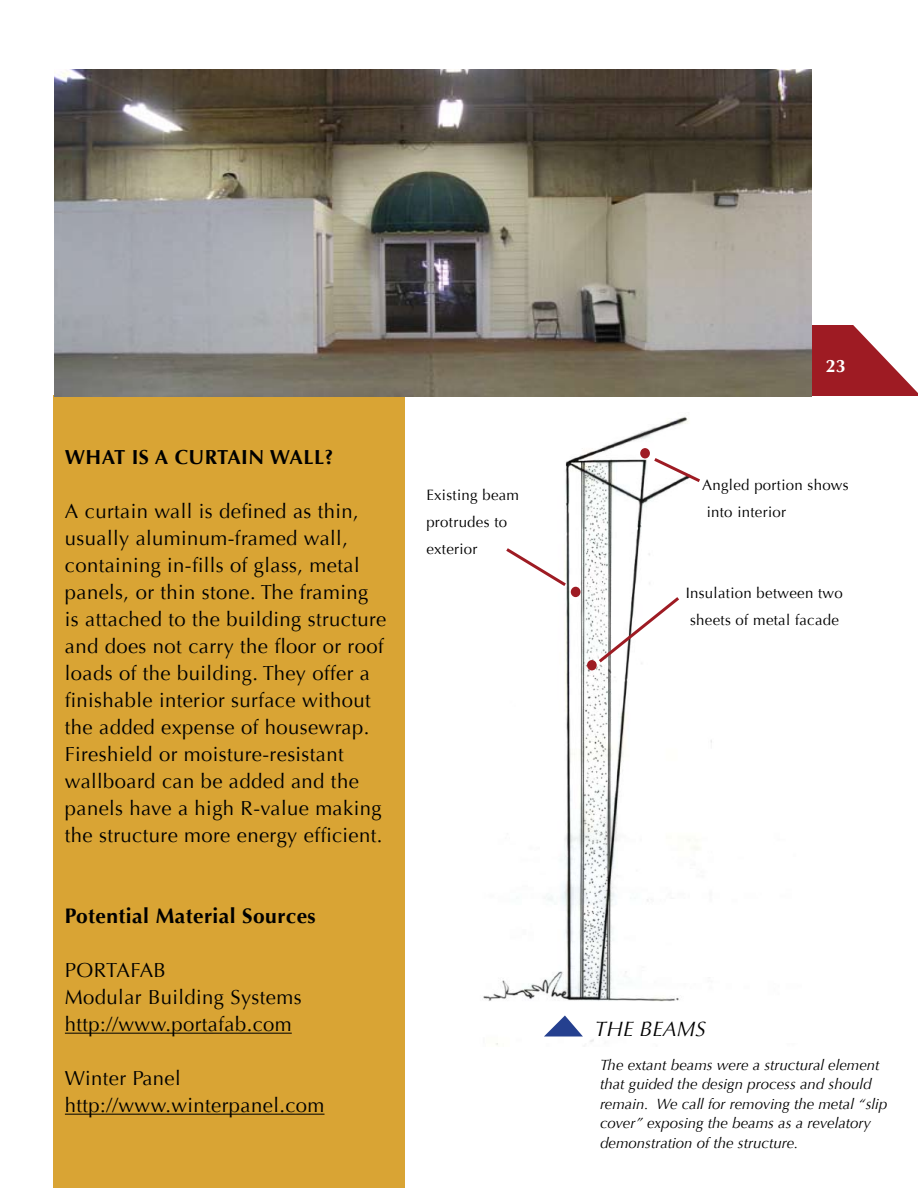
<style>
.page{position:relative;width:918px;height:1188px;background:#fff}
.page>*{position:absolute;margin:0;border:0;box-sizing:border-box;transform-origin:0 0}
.t1{font:700 21px "Optima";letter-spacing:.02em;color:#000}
.t2{font:italic 21px "Optima";color:#000}
.t3{font:20.25px/27px "Optima";letter-spacing:.02em;color:#000}
.t4{font:700 20.25px "Optima";letter-spacing:.02em;color:#000}
.t5{font:700 18px "Optima";color:#fff}
.t6{font:italic 15px/19.5px "Optima";color:#000}
.t7{font:15px/27px "Optima";letter-spacing:.02em;color:#000}
</style>
<div class="page">
<div style="left:810px;top:325px;width:108px;height:71px;background:#9e1b23"></div>
<svg style="left:853px;top:325px;width:65px;height:68px"></svg>
<div style="left:54px;top:396px;width:351px;height:792px;background:#d9a434"></div>
<img style="left:482px;top:416px;width:230px;height:629px">
<svg style="left:544px;top:1016px;width:39px;height:20px"></svg>
<img style="left:54px;top:70px;width:757px;height:326px">
<hr style="left:65px;top:1033px;width:227px;height:1px;background:#000">
<hr style="left:65px;top:1114px;width:260px;height:1px;background:#000">
<svg style="left:651px;top:455px;width:52px;height:30px"></svg>
<svg style="left:503px;top:545px;width:66px;height:44px"></svg>
<svg style="left:596px;top:594px;width:86px;height:71px"></svg>
<div style="left:587px;top:660px;width:10px;height:10px;background:#9e1b23;border-radius:50%"></div>
<div style="left:571px;top:587px;width:9px;height:10px;background:#9e1b23;border-radius:50%"></div>
<div style="left:640px;top:448px;width:10px;height:10px;background:#9e1b23;border-radius:50%"></div>
<p class="t4" style="left:65px;top:445px;width:270px">WHAT IS A CURTAIN WALL?</p>
<p class="t3" style="left:65px;top:498px;width:323px">A curtain wall is defined as thin, usually aluminum-framed wall, containing in-fills of glass, metal panels, or thin stone. The framing is attached to the building structure and does not carry the floor or roof loads of the building. They offer a finishable interior surface without the added expense of housewrap.<br>Fireshield or moisture-resistant wallboard can be added and the panels have a high R-value making the structure more energy efficient.</p>
<p class="t1" style="left:65px;top:904px;width:252px">Potential Material Sources</p>
<p class="t3" style="left:65px;top:957px;width:238px">PORTAFAB<br>Modular Building Systems http://www.portafab.com</p>
<p class="t3" style="left:65px;top:1065px;width:261px">Winter Panel http://www.winterpanel.com</p>
<p class="t5" style="left:826px;top:355px;width:22px">23</p>
<p class="t7" style="left:426px;top:482px;width:94px">Existing beam protrudes to exterior</p>
<p class="t7" style="left:702px;top:471px;width:148px">Angled portion shows into interior</p>
<p class="t7" style="left:686px;top:579px;width:159px">Insulation between two sheets of metal facade</p>
<p class="t2" style="left:595px;top:1017px;width:113px">THE BEAMS</p>
<p class="t6" style="left:600px;top:1055px;width:289px">The extant beams were a structural element that guided the design process and should remain. We call for removing the metal “slip cover” exposing the beams as a revelatory demonstration of the structure.</p>
</div>
